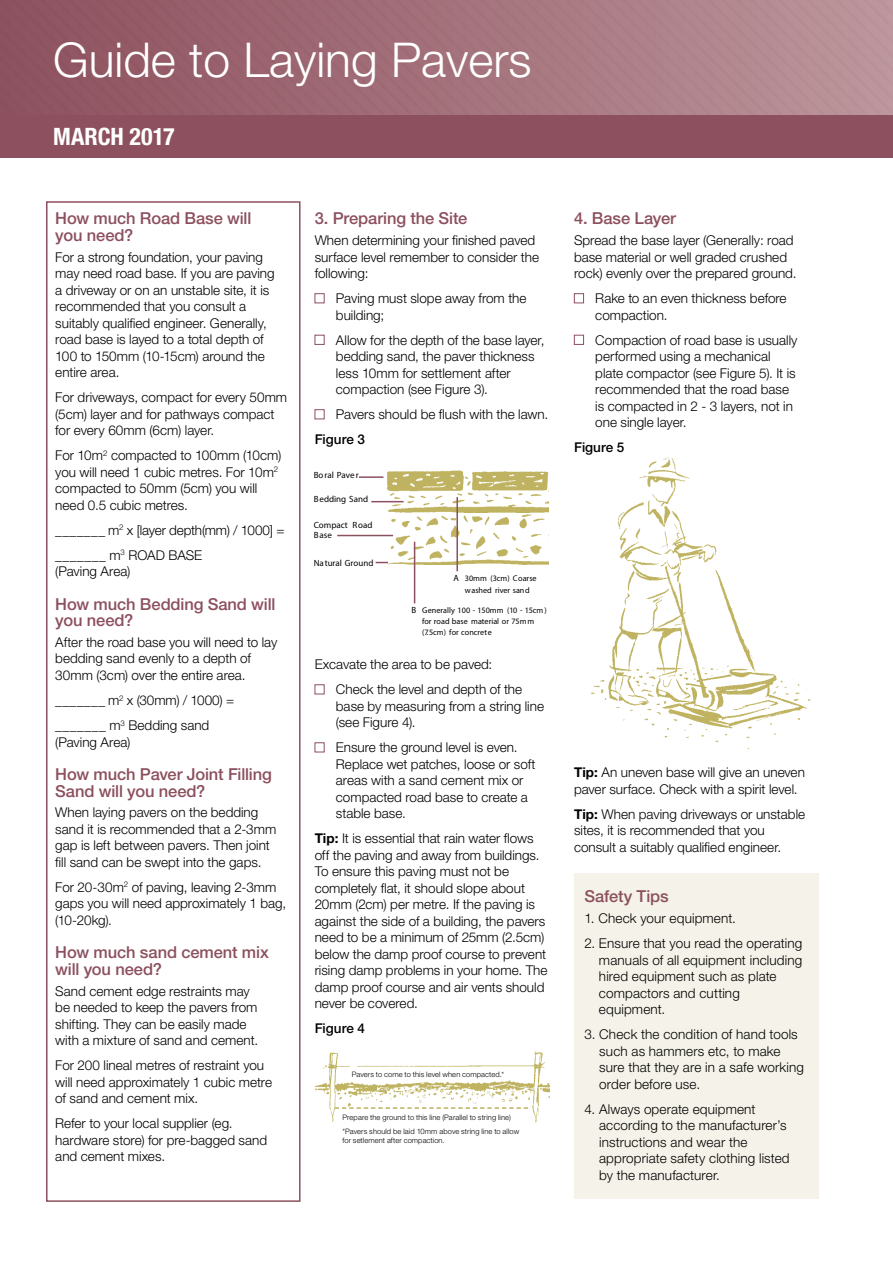
<style>
.page{position:relative;width:893px;height:1263px;background:#fff}
.page>*{position:absolute;margin:0;border:0;box-sizing:border-box;transform-origin:0 0}
.t1{font:300 48px "Helvetica Neue LT Std";color:#fff}
.t2{font:700 condensed 24px "Helvetica Neue LT Std";color:#fff}
.t3{font:500 16.5px/16.5px "Helvetica Neue LT Std";letter-spacing:-.01em;color:#8c505e}
.t4{font:300 13.5px/16.5px "Helvetica Neue LT Std";color:#000}
.t5{font:500 13.5px "Helvetica Neue LT Std";color:#000}
.t6{font:9px/10.1px "Myriad Pro";color:#000}
.t7{font:8.25px/10.9px "Myriad Pro";color:#000;text-align:center}
.t8{font:300 7.5px/14.4px "Helvetica Neue LT Std";letter-spacing:.01em;color:#000}
.s1{font-size:9px}
.s2{font-weight:700}
</style>
<div class="page">
<img style="left:591px;top:457px;width:220px;height:292px">
<img style="left:316px;top:1050px;width:234px;height:73px">
<div style="left:0;top:115px;width:893px;height:42px;background:#8c505e"></div>
<div style="left:575px;top:873px;width:244px;height:326px;background:#f5f3e9"></div>
<img style="left:382px;top:470px;width:167px;height:110px">
<div style="left:46px;top:201px;width:255px;height:1001px;border:2px solid #8c505e"></div>
<div style="left:315px;top:293px;width:9px;height:10px;background:#fff;border:1px solid #8c505e"></div>
<div style="left:315px;top:335px;width:9px;height:10px;background:#fff;border:1px solid #8c505e"></div>
<div style="left:315px;top:409px;width:9px;height:10px;background:#fff;border:1px solid #8c505e"></div>
<div style="left:315px;top:684px;width:9px;height:10px;background:#fff;border:1px solid #8c505e"></div>
<div style="left:315px;top:742px;width:9px;height:10px;background:#fff;border:1px solid #8c505e"></div>
<div style="left:574px;top:293px;width:10px;height:10px;background:#fff;border:1px solid #8c505e"></div>
<div style="left:574px;top:335px;width:10px;height:10px;background:#fff;border:1px solid #8c505e"></div>
<svg style="left:0;top:0;width:893px;height:115px;background:#a3727b"></svg>
<hr style="left:359px;top:476px;width:24px;height:2px;background:#8c505e">
<hr style="left:371px;top:501px;width:33px;height:1px;background:#8c505e">
<hr style="left:337px;top:535px;width:56px;height:1px;background:#8c505e">
<svg style="left:376px;top:562px;width:12px;height:1px"></svg>
<hr style="left:414px;top:542px;width:1px;height:61px;background:#8c505e">
<hr style="left:456px;top:497px;width:2px;height:74px;background:#8c505e">
<svg style="left:335px;top:1107px;width:193px;height:2px"></svg>
<h1 class="t1" style="left:53px;top:30px;width:480px">Guide to Laying Pavers</h1>
<h2 class="t2" style="left:53px;top:122px;width:123px">MARCH 2017</h2>
<p class="t3" style="left:55px;top:210px;width:198px">How much Road Base will you need?</p>
<p class="t4" style="left:55px;top:248px;width:221px">For a strong foundation, your paving may need road base. If you are paving a driveway or on an unstable site, it is recommended that you consult a suitably qualified engineer. Generally, road base is layed to a total depth of 100 to 150mm (10-15cm) around the entire area.</p>
<p class="t4" style="left:55px;top:389px;width:233px">For driveways, compact for every 50mm (5cm) layer and for pathways compact for every 60mm (6cm) layer.</p>
<p class="t4" style="left:55px;top:447px;width:228px">For 10m<sup>2</sup> compacted to 100mm (10cm) you will need 1 cubic metres. For 10m<sup>2 </sup>compacted to 50mm (5cm) you will need 0.5 cubic metres.</p>
<p class="t4" style="left:55px;top:517px;width:231px;line-height:25px">_______ m<sup>2</sup> x [layer depth(mm) / 1000] = _______ m<sup>3</sup> ROAD BASE</p>
<p class="t4" style="left:55px;top:563px;width:77px">(Paving Area)</p>
<p class="t3" style="left:55px;top:595px;width:222px">How much Bedding Sand will you need?</p>
<p class="t4" style="left:55px;top:634px;width:223px">After the road base you will need to lay bedding sand evenly to a depth of<br>30mm (3cm) over the entire area.</p>
<p class="t4" style="left:55px;top:687px;width:180px;line-height:25px">_______ m<sup>2</sup> x (30mm) / 1000) = _______ m<sup>3</sup> Bedding sand</p>
<p class="t4" style="left:55px;top:733px;width:77px">(Paving Area)</p>
<p class="t3" style="left:55px;top:766px;width:218px">How much Paver Joint Filling<br>Sand will you need?</p>
<p class="t4" style="left:55px;top:804px;width:223px">When laying pavers on the bedding sand it is recommended that a 2-3mm gap is left between pavers. Then joint fill sand can be swept into the gaps.</p>
<p class="t4" style="left:55px;top:878px;width:232px">For 20-30m<sup>2</sup> of paving, leaving 2-3mm gaps you will need approximately 1 bag, (10-20kg).</p>
<p class="t3" style="left:55px;top:944px;width:215px">How much sand cement mix will you need?</p>
<p class="t4" style="left:55px;top:982px;width:204px">Sand cement edge restraints may be needed to keep the pavers from shifting. They can be easily made with a mixture of sand and cement.</p>
<p class="t4" style="left:55px;top:1057px;width:218px">For 200 lineal metres of restraint you will need approximately 1 cubic metre of sand and cement mix.</p>
<p class="t4" style="left:55px;top:1115px;width:213px">Refer to your local supplier (eg. hardware store) for pre-bagged sand and cement mixes.</p>
<p class="t3" style="left:315px;top:210px;width:154px">3. Preparing the Site</p>
<p class="t4" style="left:315px;top:232px;width:226px">When determining your finished paved surface level remember to consider the following:</p>
<p class="t4" style="left:336px;top:290px;width:192px">Paving must slope away from the building;</p>
<p class="t4" style="left:336px;top:331px;width:210px">Allow for the depth of the base layer, bedding sand, the paver thickness less 10mm for settlement after compaction (see Figure 3).</p>
<p class="t4" style="left:336px;top:406px;width:214px">Pavers should be flush with the lawn.</p>
<p class="t5" style="left:315px;top:431px;width:52px">Figure 3</p>
<p class="t6" style="left:314px;top:470px;width:46px">Boral Paver</p>
<p class="t6" style="left:314px;top:494px;width:56px">Bedding Sand</p>
<p class="t6" style="left:314px;top:520px;width:60px">Compact Road<br>Base</p>
<p class="t6" style="left:314px;top:557px;width:61px">Natural Ground</p>
<p class="t7" style="left:454px;top:572px;width:85px;line-height:12px"><span class="s1">A</span> 30mm (3cm) Coarse washed river sand</p>
<p class="t7" style="left:422px;top:605px;width:126px;text-align:left;text-indent:-10px"><span class="s1">B</span> Generally 100 - 150mm (10 - 15cm) for road base material or 75mm (7.5cm) for concrete</p>
<p class="t4" style="left:336px;top:652px;width:188px;line-height:25px;text-indent:-21px">Excavate the area to be paved:<br>Check the level and depth of the</p>
<p class="t4" style="left:336px;top:697px;width:210px">base by measuring from a string line (see Figure 4).</p>
<p class="t4" style="left:336px;top:739px;width:201px">Ensure the ground level is even.<br>Replace wet patches, loose or soft areas with a sand cement mix or compacted road base to create a stable base.</p>
<p class="t4" style="left:315px;top:830px;width:234px"><span class="s2">Tip:</span> It is essential that rain water flows off the paving and away from buildings.<br>To ensure this paving must not be completely flat, it should slope about 20mm (2cm) per metre. If the paving is against the side of a building, the pavers need to be a minimum of 25mm (2.5cm) below the damp proof course to prevent rising damp problems in your home. The damp proof course and air vents should never be covered.</p>
<p class="t5" style="left:315px;top:1020px;width:52px">Figure 4</p>
<p class="t8" style="left:352px;top:1067px;width:154px">Pavers to come to this level when compacted.*</p>
<p class="t8" style="left:342px;top:1109px;width:178px">Prepare the ground to this line (Parallel to string line) *Pavers should be laid 10mm above string line to allow</p>
<p class="t8" style="left:342px;top:1133px;width:104px">for setlement after compaction.</p>
<p class="t3" style="left:574px;top:210px;width:103px">4. Base Layer</p>
<p class="t4" style="left:574px;top:232px;width:224px">Spread the base layer (Generally: road base material or well graded crushed rock) evenly over the prepared ground.</p>
<p class="t4" style="left:595px;top:290px;width:193px">Rake to an even thickness before compaction.</p>
<p class="t4" style="left:595px;top:331px;width:204px">Compaction of road base is usually performed using a mechanical plate compactor (see Figure 5). It is recommended that the road base is compacted in 2 - 3 layers, not in one single layer.</p>
<p class="t5" style="left:574px;top:439px;width:52px">Figure 5</p>
<p class="t4" style="left:574px;top:764px;width:232px"><span class="s2">Tip:</span> An uneven base will give an uneven paver surface. Check with a spirit level.</p>
<p class="t4" style="left:574px;top:805px;width:233px"><span class="s2">Tip:</span> When paving driveways or unstable sites, it is recommended that you consult a suitably qualified engineer.</p>
<p class="t3" style="left:584px;top:888px;width:86px">Safety Tips</p>
<p class="t4" style="left:584px;top:910px;width:153px">1. Check your equipment.</p>
<p class="t4" style="left:599px;top:935px;width:205px;text-indent:-15px">2. Ensure that you read the operating manuals of all equipment including hired equipment such as plate compactors and cutting equipment.</p>
<p class="t4" style="left:599px;top:1026px;width:206px;text-indent:-15px">3. Check the condition of hand tools such as hammers etc, to make sure that they are in a safe working order before use.</p>
<p class="t4" style="left:599px;top:1100px;width:192px;text-indent:-15px">4. Always operate equipment according to the manufacturer’s instructions and wear the appropriate safety clothing listed by the manufacturer.</p>
</div>
